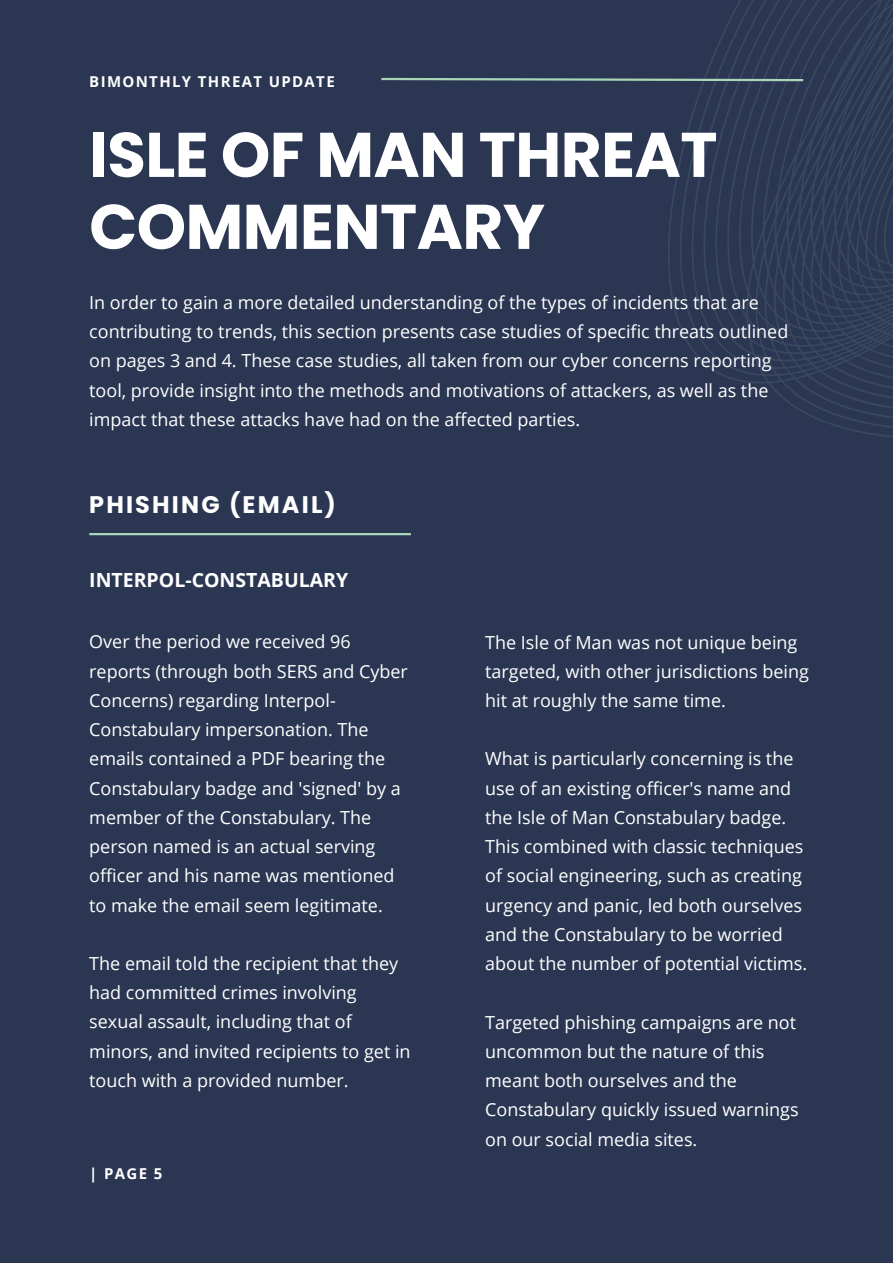
<style>
.page{position:relative;width:893px;height:1264px;background:#fff}
.page>*{position:absolute;margin:0;border:0;box-sizing:border-box;transform-origin:0 0}
.t1{font:700 63px/72px "Poppins";letter-spacing:-.01em;color:#fff}
.t2{font:700 24px "Poppins";letter-spacing:.09em;color:#fff}
.t3{font:700 19.5px "Open Sans";color:#fff}
.t4{font:18px/29.2px "Open Sans";color:#fff}
.t5{font:700 15px "Open Sans";letter-spacing:.09em;color:#fff}
</style>
<div class="page">
<div style="left:0;top:0;width:892px;height:1262px;background:#2a3652"></div>
<hr style="left:89px;top:533px;width:322px;height:2px;background:#a9d6b9">
<svg style="left:668px;top:0;width:224px;height:437px"></svg>
<svg style="left:381px;top:77px;width:424px;height:5px"></svg>
<p class="t5" style="left:89px;top:71px;width:247px">BIMONTHLY THREAT UPDATE</p>
<h1 class="t1" style="left:89px;top:119px;width:629px">ISLE OF MAN THREAT<br>COMMENTARY</h1>
<p class="t4" style="left:89px;top:287px;width:700px">In order to gain a more detailed understanding of the types of incidents that are contributing to trends, this section presents case studies of specific threats outlined on pages 3 and 4. These case studies, all taken from our cyber concerns reporting tool, provide insight into the methods and motivations of attackers, as well as the impact that these attacks have had on the affected parties.</p>
<h2 class="t2" style="left:89px;top:488px;width:248px">PHISHING (EMAIL)</h2>
<p class="t3" style="left:89px;top:565px;width:260px">INTERPOL-CONSTABULARY</p>
<p class="t4" style="left:89px;top:626px;width:320px">Over the period we received 96 reports (through both SERS and Cyber Concerns) regarding Interpol-Constabulary impersonation. The emails contained a PDF bearing the Constabulary badge and 'signed' by a member of the Constabulary. The person named is an actual serving officer and his name was mentioned to make the email seem legitimate.</p>
<p class="t4" style="left:89px;top:948px;width:323px">The email told the recipient that they had committed crimes involving sexual assault, including that of minors, and invited recipients to get in touch with a provided number.</p>
<p class="t5" style="left:89px;top:1162px;width:75px">| PAGE 5</p>
<p class="t4" style="left:485px;top:627px;width:325px">The Isle of Man was not unique being targeted, with other jurisdictions being hit at roughly the same time.</p>
<p class="t4" style="left:485px;top:743px;width:323px">What is particularly concerning is the use of an existing officer's name and the Isle of Man Constabulary badge.<br>This combined with classic techniques of social engineering, such as creating urgency and panic, led both ourselves and the Constabulary to be worried about the number of potential victims.</p>
<p class="t4" style="left:485px;top:1007px;width:315px">Targeted phishing campaigns are not uncommon but the nature of this meant both ourselves and the<br>Constabulary quickly issued warnings on our social media sites.</p>
</div>
